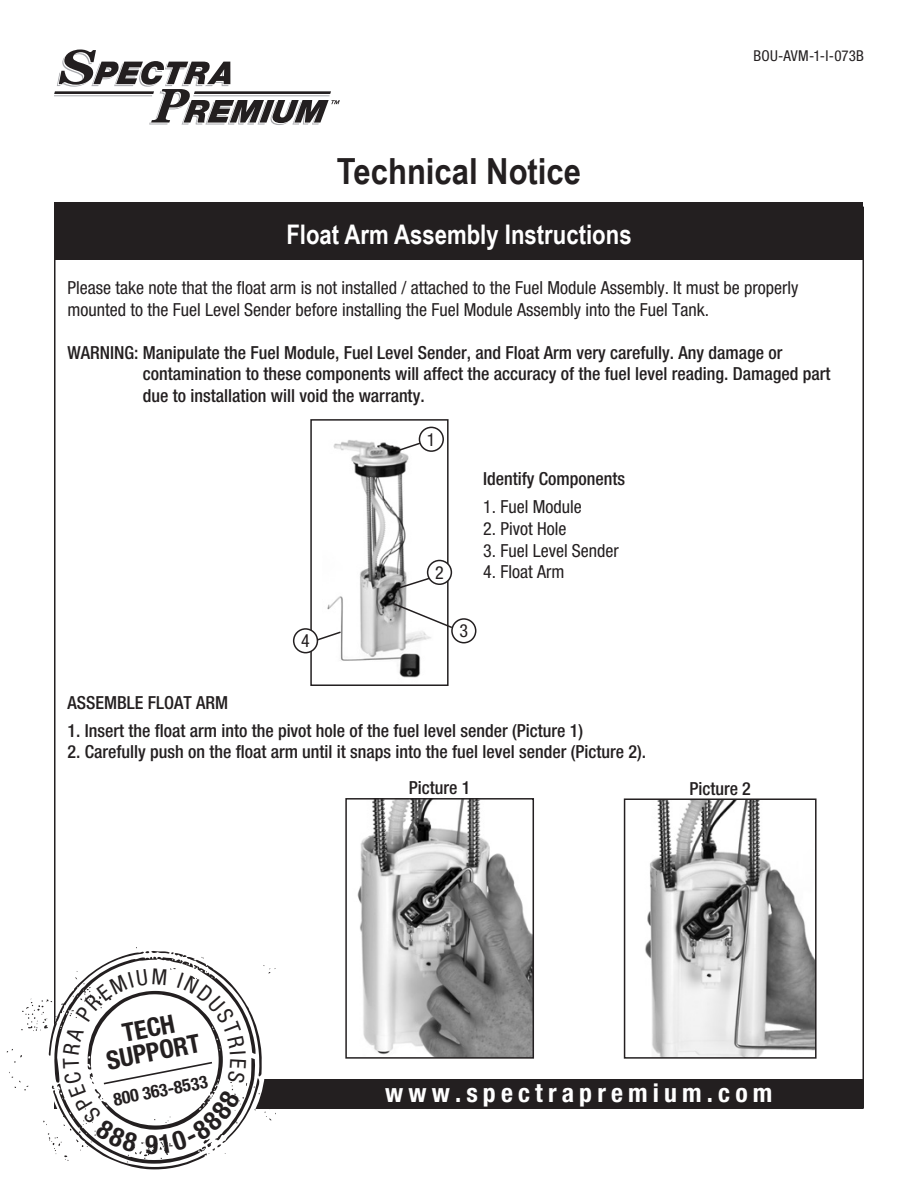
<style>
.page{position:relative;width:918px;height:1188px;background:#fff}
.page>*{position:absolute;margin:0;border:0;box-sizing:border-box;transform-origin:0 0}
.t1{font:700 36px "Arial Narrow";color:#231f20;scale:1.05 1}
.t2{font:700 27px "Arial Narrow";color:#fff}
.t3{font:700 condensed 25.8px "Helvetica Neue";letter-spacing:.2em;color:#fff}
.t4{font:700 condensed 25.8px/24.2px "Helvetica Neue";color:#231f20;text-align:center}
.t5{font:500 condensed 18px/21.6px "Helvetica Neue";color:#231f20}
.t6{font:condensed 18px/21.6px "Helvetica Neue";color:#231f20}
.t7{font:700 condensed 17.7px "Helvetica Neue";color:#231f20}
.t8{font:condensed 15px "Helvetica Neue";letter-spacing:.01em;color:#231f20}
</style>
<div class="page">
<div style="left:55px;top:1079px;width:808px;height:30px;background:#231f20"></div>
<div style="left:55px;top:202px;width:808px;height:58px;background:#231f20"></div>
<svg style="left:54px;top:50px;width:286px;height:75px"></svg>
<svg style="left:7px;top:947px;width:269px;height:222px"></svg>
<img style="left:327px;top:426px;width:113px;height:252px">
<div style="left:310px;top:419px;width:139px;height:267px;border:2px solid #231f20"></div>
<img style="left:357px;top:801px;width:174px;height:255px">
<div style="left:345px;top:798px;width:189px;height:261px;border:2px solid #231f20"></div>
<img style="left:645px;top:801px;width:169px;height:255px">
<div style="left:624px;top:798px;width:193px;height:261px;border:2px solid #231f20"></div>
<svg style="left:394px;top:441px;width:28px;height:12px"></svg>
<div style="left:419px;top:427px;width:24px;height:24px;background:#fff;border-radius:50%"></div>
<div style="left:419px;top:427px;width:25px;height:25px;border:2px solid #231f20;border-radius:50%"></div>
<svg style="left:394px;top:576px;width:39px;height:15px"></svg>
<div style="left:428px;top:560px;width:23px;height:24px;background:#fff;border-radius:50%"></div>
<div style="left:427px;top:560px;width:25px;height:25px;border:2px solid #231f20;border-radius:50%"></div>
<svg style="left:391px;top:602px;width:62px;height:27px"></svg>
<div style="left:451px;top:618px;width:25px;height:25px;border:2px solid #231f20;border-radius:50%"></div>
<svg style="left:315px;top:630px;width:27px;height:12px"></svg>
<div style="left:294px;top:629px;width:23px;height:24px;background:#fff;border-radius:50%"></div>
<div style="left:293px;top:628px;width:25px;height:25px;border:2px solid #231f20;border-radius:50%"></div>
<svg style="left:63px;top:968px;width:183px;height:186px"></svg>
<h1 class="t1" style="left:337px;top:150px;width:234px">Technical Notice</h1>
<h2 class="t2" style="left:286px;top:218px;width:347px">Float Arm Assembly Instructions</h2>
<p class="t8" style="left:754px;top:47px;width:112px">BOU-AVM-1-I-073B</p>
<p class="t6" style="left:68px;top:277px;width:733px">Please take note that the float arm is not installed / attached to the Fuel Module Assembly. It must be properly mounted to the Fuel Level Sender before installing the Fuel Module Assembly into the Fuel Tank.</p>
<p class="t5" style="left:143px;top:341px;width:689px;text-indent:-75px">WARNING: Manipulate the Fuel Module, Fuel Level Sender, and Float Arm very carefully. Any damage or contamination to these components will affect the accuracy of the fuel level reading. Damaged part due to installation will void the warranty.</p>
<p class="t6" style="left:301px;top:630px;width:10px">4</p>
<p class="t6" style="left:427px;top:428px;width:10px">1</p>
<p class="t6" style="left:435px;top:562px;width:10px">2</p>
<p class="t5" style="left:483px;top:468px;width:143px">Identify Components</p>
<p class="t6" style="left:483px;top:496px;width:100px">1. Fuel Module</p>
<p class="t6" style="left:483px;top:518px;width:85px">2. Pivot Hole</p>
<p class="t6" style="left:483px;top:539px;width:137px">3. Fuel Level Sender</p>
<p class="t6" style="left:483px;top:561px;width:83px">4. Float Arm</p>
<p class="t6" style="left:459px;top:620px;width:10px">3</p>
<p class="t5" style="left:68px;top:691px;width:162px">ASSEMBLE FLOAT ARM</p>
<p class="t5" style="left:68px;top:719px;width:517px">1. Insert the float arm into the pivot hole of the fuel level sender (Picture 1)</p>
<p class="t5" style="left:68px;top:741px;width:580px">2. Carefully push on the float arm until it snaps into the fuel level sender (Picture 2).</p>
<h3 class="t4" style="left:100px;top:1025px;width:96px;rotate:-11deg">TECH<br>SUPPORT</h3>
<p class="t7" style="left:111px;top:1089px;width:97px;rotate:-11deg">800 363-8533</p>
<p class="t5" style="left:409px;top:777px;width:63px">Picture 1</p>
<p class="t5" style="left:689px;top:778px;width:63px">Picture 2</p>
<h3 class="t3" style="left:385px;top:1077px;width:389px">www.spectrapremium.com</h3>
</div>
